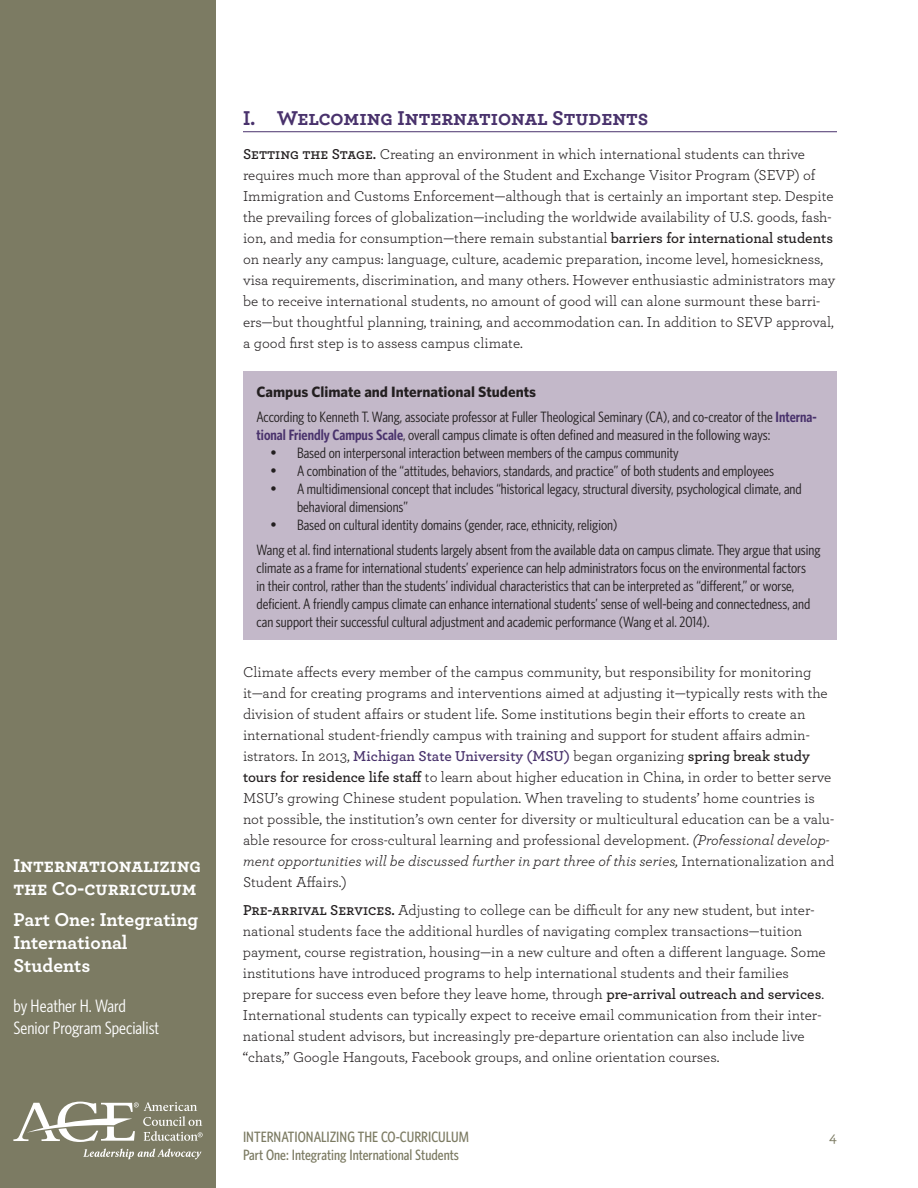
<style>
.page{position:relative;width:918px;height:1188px;background:#fff}
.page>*{position:absolute;margin:0;border:0;box-sizing:border-box;transform-origin:0 0}
.t1{font:700 21px "Archer";color:#49326c}
.t2{font:700 19.5px/23.4px "Archer";color:#fff}
.t3{font:18px/22.5px "Whitney Condensed";color:#fff}
.t4{font:15px/21px "Archer";color:#231f20}
.t5{font:15px/18px "Whitney Condensed";color:#231f20}
.t6{font:500 15px "Whitney Condensed";color:#7c7b63}
.t7{font:700 15px "Whitney";color:#231f20}
.t8{font:500 15px "Archer";color:#7c7b63}
.s1{font-weight:600}
.s2{font-weight:600;color:#49326c}
.s3{font-style:italic}
</style>
<div class="page">
<div style="left:0;top:0;width:216px;height:1188px;background:#7c7b63"></div>
<svg style="left:83px;top:1148px;width:118px;height:12px"></svg>
<svg style="left:13px;top:1102px;width:190px;height:40px"></svg>
<hr style="left:243px;top:131px;width:594px;height:1px;background:#49326c">
<div style="left:243px;top:372px;width:594px;height:268px;background:#c3b8c9"></div>
<h2 class="t2" style="left:13px;top:853px;width:189px">Internationalizing the Co-curriculum</h2>
<h2 class="t2" style="left:13px;top:906px;width:186px">Part One: Integrating<br>International<br>Students</h2>
<p class="t3" style="left:14px;top:994px;width:147px">by Heather H. Ward<br>Senior Program Specialist</p>
<h1 class="t1" style="left:243px;top:101px;width:407px">I. Welcoming International Students</h1>
<p class="t4" style="left:243px;top:143px;width:594px"><span class="s1">Setting the Stage.</span> Creating an environment in which international students can thrive requires much more than approval of the Student and Exchange Visitor Program (SEVP) of Immigration and Customs Enforcement—although that is certainly an important step. Despite the prevailing forces of globalization—including the worldwide availability of U.S. goods, fash&shy;ion, and media for consumption—there remain substantial <span class="s1">barriers for international students </span>on nearly any campus: language, culture, academic preparation, income level, homesickness, visa requirements, discrimination, and many others. However enthusiastic administrators may be to receive international students, no amount of good will can alone surmount these barri&shy;ers—but thoughtful planning, training, and accommodation can. In addition to SEVP approval, a good first step is to assess campus climate.</p>
<p class="t7" style="left:256px;top:382px;width:281px">Campus Climate and International Students</p>
<p class="t5" style="left:256px;top:407px;width:562px">According to Kenneth T. Wang, associate professor at Fuller Theological Seminary (CA), and co-creator of the <span class="s2">Interna&shy;tional Friendly Campus Scale</span>, overall campus climate is often defined and measured in the following ways:</p>
<p class="t5" style="left:270px;top:443px;width:410px">• Based on interpersonal interaction between members of the campus community</p>
<p class="t5" style="left:270px;top:461px;width:506px">• A combination of the “attitudes, behaviors, standards, and practice” of both students and employees</p>
<p class="t5" style="left:297px;top:479px;width:506px;text-indent:-27px">• A multidimensional concept that includes “historical legacy, structural diversity, psychological climate, and behavioral dimensions”</p>
<p class="t5" style="left:256px;top:512px;width:566px;line-height:24.8px;text-indent:14px">• Based on cultural identity domains (gender, race, ethnicity, religion)<br>Wang et al. find international students largely absent from the available data on campus climate. They argue that using</p>
<p class="t5" style="left:256px;top:558px;width:555px">climate as a frame for international students’ experience can help administrators focus on the environmental factors in their control, rather than the students’ individual characteristics that can be interpreted as “different,” or worse, deficient. A friendly campus climate can enhance international students’ sense of well-being and connectedness, and can support their successful cultural adjustment and academic performance (Wang et al. 2014).</p>
<p class="t4" style="left:243px;top:661px;width:593px">Climate affects every member of the campus community, but responsibility for monitoring it—and for creating programs and interventions aimed at adjusting it—typically rests with the division of student affairs or student life. Some institutions begin their efforts to create an international student-friendly campus with training and support for student affairs admin&shy;istrators. In 2013, <span class="s2">Michigan State University (MSU)</span> began organizing <span class="s1">spring break study tours for residence life staff</span> to learn about higher education in China, in order to better serve MSU’s growing Chinese student population. When traveling to students’ home countries is not possible, the institution’s own center for diversity or multicultural education can be a valu&shy;able resource for cross-cultural learning and professional development. <span class="s3">(Professional develop&shy;ment opportunities will be discussed further in part three of this series,</span> Internationalization and Student Affairs.)</p>
<p class="t4" style="left:243px;top:898px;width:584px"><span class="s1">Pre-arrival Services.</span> Adjusting to college can be difficult for any new student, but inter&shy;national students face the additional hurdles of navigating complex transactions—tuition payment, course registration, housing—in a new culture and often a different language. Some institutions have introduced programs to help international students and their families prepare for success even before they leave home, through <span class="s1">pre-arrival outreach and services</span>.<br>International students can typically expect to receive email communication from their inter&shy;national student advisors, but increasingly pre-departure orientation can also include live “chats,” Google Hangouts, Facebook groups, and online orientation courses.</p>
<p class="t6" style="left:243px;top:1127px;width:227px">INTERNATIONALIZING THE CO-CURRICULUM</p>
<p class="t8" style="left:829px;top:1126px;width:9px">4</p>
<p class="t6" style="left:243px;top:1145px;width:217px">Part One: Integrating International Students</p>
</div>
